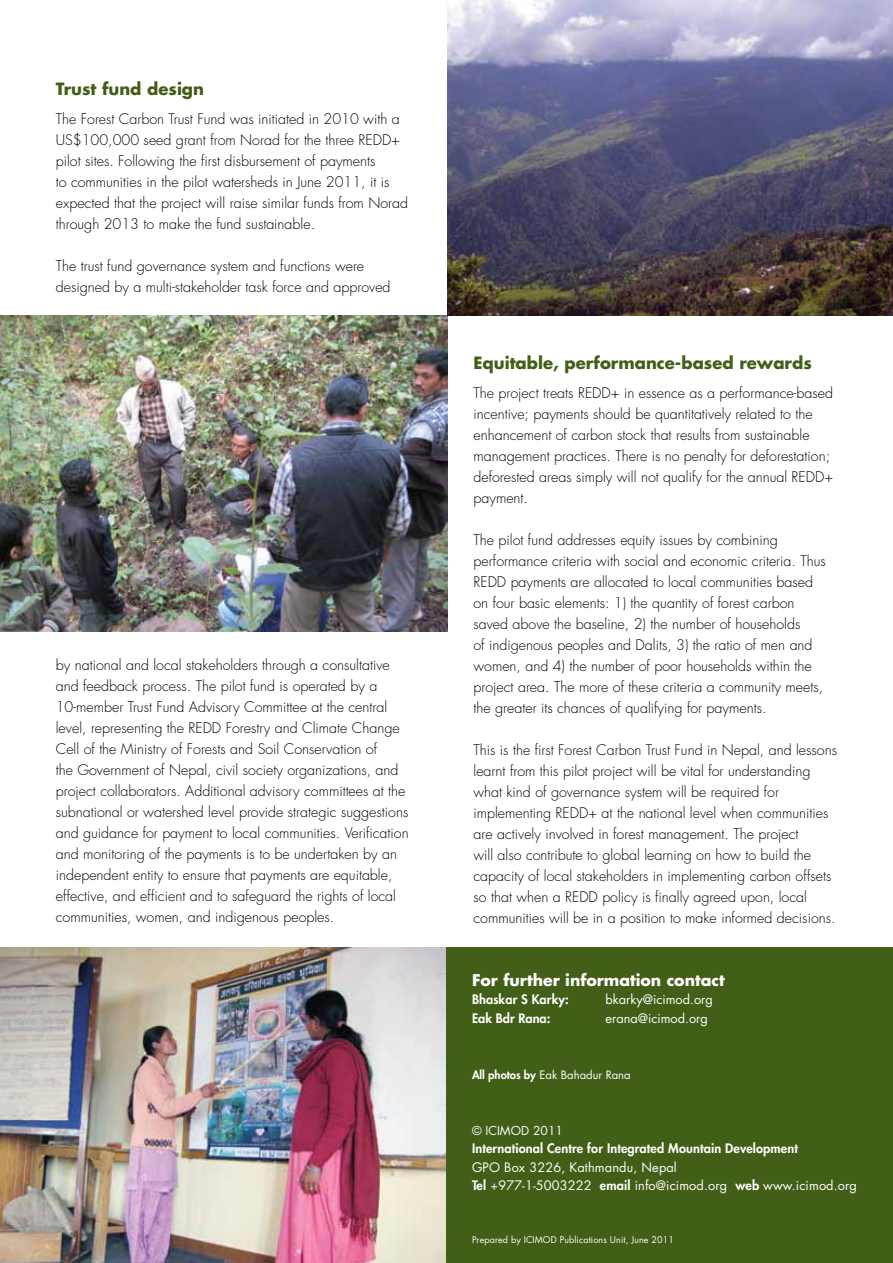
<style>
.page{position:relative;width:893px;height:1263px;background:#fff}
.page>*{position:absolute;margin:0;border:0;box-sizing:border-box;transform-origin:0 0}
.t1{font:700 16.5px "Futura Std";color:#425e17}
.t2{font:700 15.75px "Futura Std";color:#fff}
.t3{font:300 14.25px/21px "Futura Std";color:#000}
.t4{font:12.75px/18.6px "Futura Std";letter-spacing:.01em;color:#fff}
.t5{font:800 12.75px "Futura Std";letter-spacing:.01em;color:#fff}
.t6{font:12px "Futura Std";letter-spacing:.005em;color:#fff}
.t7{font:11.25px "Futura Std";color:#fff}
.t8{font:9px "Futura Std";letter-spacing:.01em;color:#fff}
.s1{font-weight:800}
</style>
<div class="page">
<img style="left:0;top:948px;width:446px;height:315px">
<div style="left:446px;top:947px;width:447px;height:316px;background:#425e17"></div>
<img style="left:0;top:316px;width:447px;height:315px">
<img style="left:447px;top:0;width:446px;height:316px">
<p class="t1" style="left:56px;top:77px;width:150px">Trust fund design</p>
<p class="t3" style="left:56px;top:109px;width:354px">The Forest Carbon Trust Fund was initiated in 2010 with a US$100,000 seed grant from Norad for the three REDD+ pilot sites. Following the first disbursement of payments<br>to communities in the pilot watersheds in June 2011, it is expected that the project will raise similar funds from Norad through 2013 to make the fund sustainable.</p>
<p class="t3" style="left:56px;top:256px;width:336px">The trust fund governance system and functions were designed by a multi-stakeholder task force and approved</p>
<p class="t3" style="left:56px;top:655px;width:354px">by national and local stakeholders through a consultative and feedback process. The pilot fund is operated by a 10-member Trust Fund Advisory Committee at the central level, representing the REDD Forestry and Climate Change Cell of the Ministry of Forests and Soil Conservation of<br>the Government of Nepal, civil society organizations, and project collaborators. Additional advisory committees at the subnational or watershed level provide strategic suggestions and guidance for payment to local communities. Verification and monitoring of the payments is to be undertaken by an independent entity to ensure that payments are equitable, effective, and efficient and to safeguard the rights of local communities, women, and indigenous peoples.</p>
<p class="t1" style="left:473px;top:352px;width:340px">Equitable, performance-based rewards</p>
<p class="t3" style="left:473px;top:383px;width:361px">The project treats REDD+ in essence as a performance-based incentive; payments should be quantitatively related to the enhancement of carbon stock that results from sustainable management practices. There is no penalty for deforestation; deforested areas simply will not qualify for the annual REDD+ payment.</p>
<p class="t3" style="left:473px;top:530px;width:354px">The pilot fund addresses equity issues by combining performance criteria with social and economic criteria. Thus REDD payments are allocated to local communities based on four basic elements: 1) the quantity of forest carbon saved above the baseline, 2) the number of households<br>of indigenous peoples and Dalits, 3) the ratio of men and women, and 4) the number of poor households within the project area. The more of these criteria a community meets, the greater its chances of qualifying for payments.</p>
<p class="t3" style="left:473px;top:740px;width:365px">This is the first Forest Carbon Trust Fund in Nepal, and lessons learnt from this pilot project will be vital for understanding what kind of governance system will be required for implementing REDD+ at the national level when communities are actively involved in forest management. The project<br>will also contribute to global learning on how to build the capacity of local stakeholders in implementing carbon offsets so that when a REDD policy is finally agreed upon, local communities will be in a position to make informed decisions.</p>
<p class="t2" style="left:472px;top:969px;width:254px">For further information contact</p>
<p class="t5" style="left:472px;top:991px;width:98px">Bhaskar S Karky:</p>
<p class="t4" style="left:605px;top:990px;width:109px">bkarky@icimod.org</p>
<p class="t5" style="left:472px;top:1010px;width:80px">Eak Bdr Rana:</p>
<p class="t4" style="left:605px;top:1009px;width:104px">erana@icimod.org</p>
<p class="t7" style="left:472px;top:1067px;width:160px"><span class="s1">All photos by</span> Eak Bahadur Rana</p>
<p class="t6" style="left:472px;top:1123px;width:92px">© ICIMOD 2011</p>
<p class="t5" style="left:472px;top:1140px;width:327px">International Centre for Integrated Mountain Development</p>
<p class="t4" style="left:472px;top:1158px;width:386px">GPO Box 3226, Kathmandu, Nepal<br><span class="s1">Tel</span> +977-1-5003222 <span class="s1">email</span> info@icimod.org <span class="s1">web</span> www.icimod.org</p>
<p class="t8" style="left:472px;top:1234px;width:203px">Prepared by ICIMOD Publications Unit, June 2011</p>
</div>
